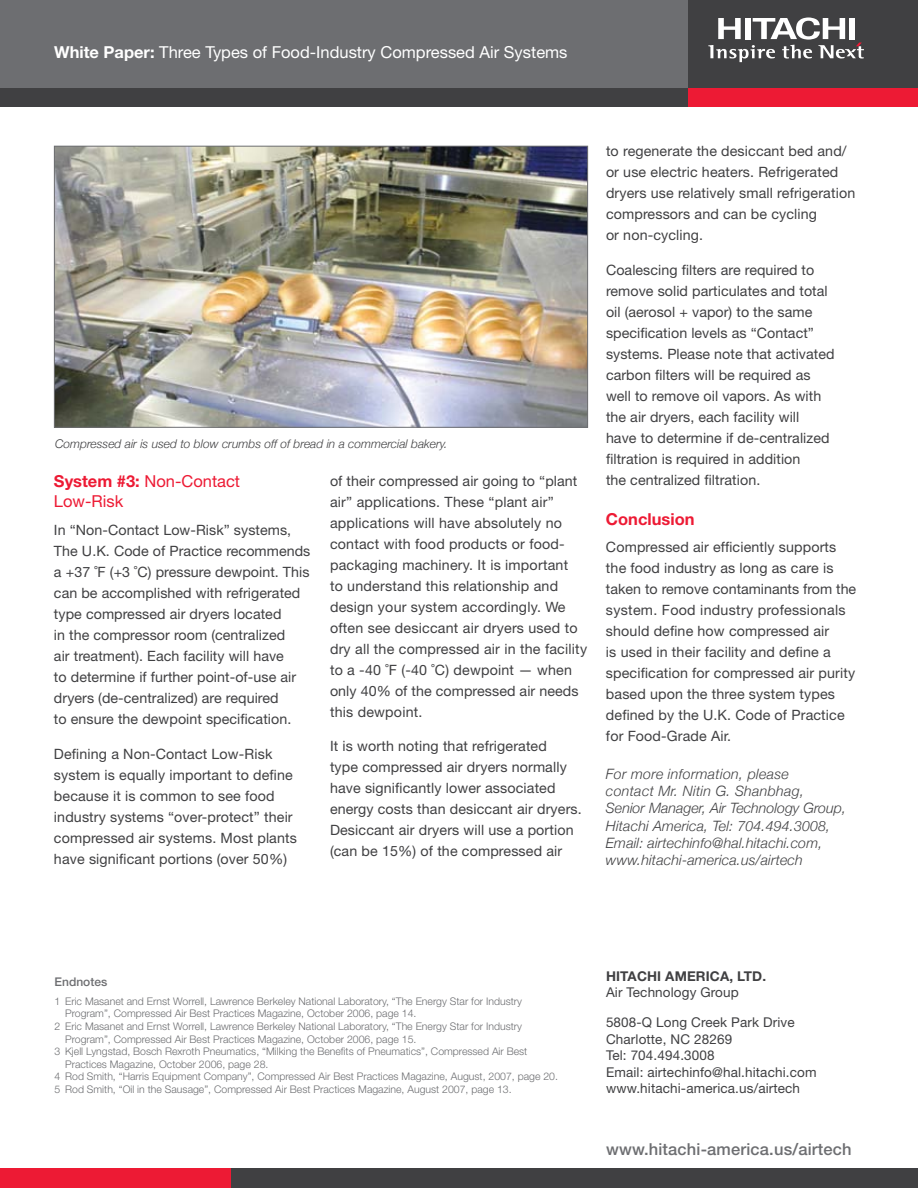
<style>
.page{position:relative;width:918px;height:1188px;background:#fff}
.page>*{position:absolute;margin:0;border:0;box-sizing:border-box;transform-origin:0 0}
.t1{font:16.5px "Helvetica Neue LT Std";color:#fff}
.t2{font:500 16.5px "Helvetica Neue LT Std";letter-spacing:.01em;color:#6d6e71}
.t3{font:16.5px/19.8px "Helvetica Neue LT Std";color:#ed1a34}
.t4{font:700 16.5px "Helvetica Neue LT Std";color:#ed1a34}
.t5{font:14.25px/21px "Helvetica Neue LT Std";letter-spacing:.01em;color:#404042}
.t6{font:italic 300 14.25px/17.2px "Helvetica Neue";letter-spacing:.01em;color:#404042}
.t7{font:13.5px/16.5px "Helvetica Neue LT Std";letter-spacing:.01em;color:#404042}
.t8{font:700 13.5px "Helvetica Neue LT Std";letter-spacing:.01em;color:#404042}
.t9{font:italic 300 12px "Helvetica Neue";color:#404042}
.t10{font:500 12px "Helvetica Neue LT Std";color:#6d6e71}
.t11{font:300 10.5px "Helvetica Neue LT Std";color:#6d6e71}
.s1{font-weight:700}
</style>
<div class="page">
<div style="left:685px;top:86px;width:233px;height:21px;background:#ed1a34"></div>
<div style="left:0;top:86px;width:687px;height:21px;background:#404042"></div>
<div style="left:670px;top:0;width:248px;height:87px;background:#404042"></div>
<svg style="left:708px;top:17px;width:156px;height:45px"></svg>
<div style="left:0;top:0;width:687px;height:87px;background:#6d6e71"></div>
<div style="left:0;top:1169px;width:233px;height:19px;background:#ed1a34"></div>
<div style="left:231px;top:1169px;width:687px;height:19px;background:#404042"></div>
<img style="left:56px;top:148px;width:530px;height:278px">
<div style="left:54px;top:146px;width:534px;height:282px;border:1px solid #6d6e71"></div>
<p class="t1" style="left:54px;top:42px;width:515px"><span class="s1">White Paper:</span> Three Types of Food-Industry Compressed Air Systems</p>
<p class="t9" style="left:55px;top:437px;width:394px">Compressed air is used to blow crumbs off of bread in a commercial bakery.</p>
<p class="t3" style="left:54px;top:471px;width:188px"><span class="s1">System #3:</span> Non-Contact<br>Low-Risk</p>
<p class="t5" style="left:54px;top:519px;width:258px">In “Non-Contact Low-Risk” systems, The U.K. Code of Practice recommends a +37 ˚F (+3 ˚C) pressure dewpoint. This can be accomplished with refrigerated type compressed air dryers located<br>in the compressor room (centralized<br>air treatment). Each facility will have<br>to determine if further point-of-use air dryers (de-centralized) are required<br>to ensure the dewpoint specification.</p>
<p class="t5" style="left:54px;top:743px;width:244px">Defining a Non-Contact Low-Risk system is equally important to define because it is common to see food industry systems “over-protect” their compressed air systems. Most plants have significant portions (over 50%)</p>
<p class="t5" style="left:330px;top:470px;width:259px">of their compressed air going to “plant air” applications. These “plant air” applications will have absolutely no contact with food products or food&shy;packaging machinery. It is important<br>to understand this relationship and design your system accordingly. We often see desiccant air dryers used to dry all the compressed air in the facility to a -40 ˚F (-40 ˚C) dewpoint — when only 40% of the compressed air needs this dewpoint.</p>
<p class="t5" style="left:330px;top:736px;width:253px">It is worth noting that refrigerated<br>type compressed air dryers normally have significantly lower associated energy costs than desiccant air dryers.<br>Desiccant air dryers will use a portion (can be 15%) of the compressed air</p>
<p class="t5" style="left:606px;top:140px;width:251px">to regenerate the desiccant bed and/ or use electric heaters. Refrigerated dryers use relatively small refrigeration compressors and can be cycling<br>or non-cycling.</p>
<p class="t5" style="left:606px;top:259px;width:230px">Coalescing filters are required to remove solid particulates and total oil (aerosol + vapor) to the same specification levels as “Contact” systems. Please note that activated carbon filters will be required as well to remove oil vapors. As with the air dryers, each facility will<br>have to determine if de-centralized filtration is required in addition<br>the centralized filtration.</p>
<p class="t4" style="left:606px;top:508px;width:90px">Conclusion</p>
<p class="t5" style="left:606px;top:537px;width:252px">Compressed air efficiently supports the food industry as long as care is taken to remove contaminants from the system. Food industry professionals should define how compressed air<br>is used in their facility and define a specification for compressed air purity based upon the three system types defined by the U.K. Code of Practice for Food-Grade Air.</p>
<p class="t6" style="left:606px;top:765px;width:242px">For more information, please<br>contact Mr. Nitin G. Shanbhag, Senior Manager, Air Technology Group, Hitachi America, Tel: 704.494.3008, Email: airtechinfo@hal.hitachi.com, www.hitachi-america.us/airtech</p>
<p class="t10" style="left:55px;top:974px;width:54px">Endnotes</p>
<p class="t11" style="left:55px;top:995px;width:469px">1 Eric Masanet and Ernst Worrell, Lawrence Berkeley National Laboratory, “The Energy Star for Industry</p>
<p class="t11" style="left:65px;top:1007px;width:353px">Program”, Compressed Air Best Practices Magazine, October 2006, page 14.</p>
<p class="t11" style="left:55px;top:1020px;width:469px">2 Eric Masanet and Ernst Worrell, Lawrence Berkeley National Laboratory, “The Energy Star for Industry</p>
<p class="t11" style="left:65px;top:1033px;width:353px">Program”, Compressed Air Best Practices Magazine, October 2006, page 15.</p>
<p class="t11" style="left:55px;top:1045px;width:474px">3 Kjell Lyngstad, Bosch Rexroth Pneumatics, “Milking the Benefits of Pneumatics”, Compressed Air Best</p>
<p class="t11" style="left:65px;top:1058px;width:205px">Practices Magazine, October 2006, page 28.</p>
<p class="t11" style="left:55px;top:1070px;width:505px">4 Rod Smith, “Harris Equipment Company”, Compressed Air Best Practices Magazine, August, 2007, page 20.</p>
<p class="t11" style="left:55px;top:1083px;width:459px">5 Rod Smith, “Oil in the Sausage”, Compressed Air Best Practices Magazine, August 2007, page 13.</p>
<p class="t8" style="left:606px;top:968px;width:162px">HITACHI AMERICA, LTD.</p>
<p class="t7" style="left:606px;top:984px;width:134px">Air Technology Group</p>
<p class="t7" style="left:606px;top:1014px;width:212px">5808-Q Long Creek Park Drive<br>Charlotte, NC 28269<br>Tel: 704.494.3008<br>Email: airtechinfo@hal.hitachi.com www.hitachi-america.us/airtech</p>
<p class="t2" style="left:606px;top:1139px;width:247px">www.hitachi-america.us/airtech</p>
</div>
